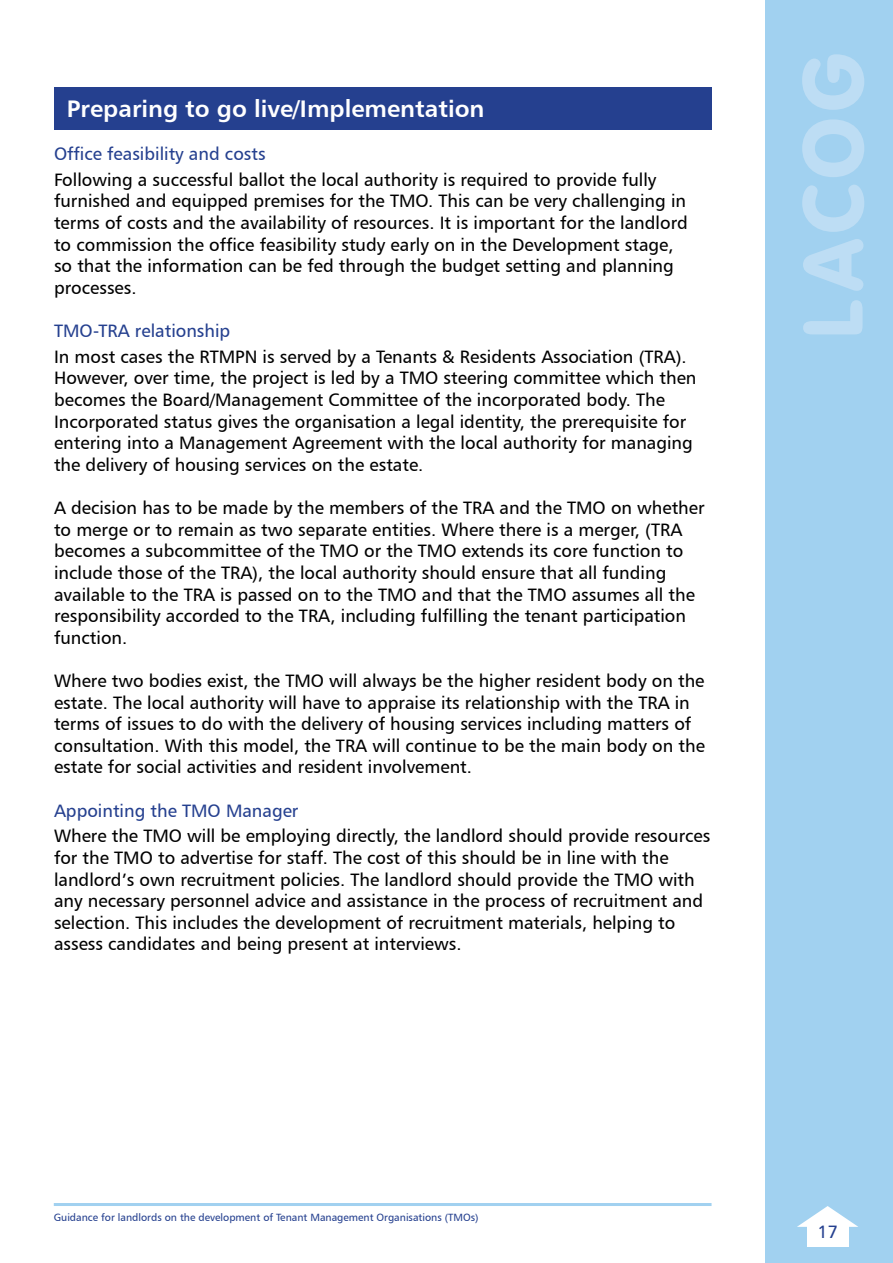
<style>
.page{position:relative;width:893px;height:1263px;background:#fff}
.page>*{position:absolute;margin:0;border:0;box-sizing:border-box;transform-origin:0 0}
.t1{font:82.65px "VAG Rounded BT";color:#bdddf4}
.t2{font:24px "Humanist 777 BT Bold B";color:#fff}
.t3{font:18px/21.6px "Humanist 777 BT Roman B";color:#000}
.t4{font:18px "Humanist 777 BT Roman B";color:#25408f}
.t5{font:10.5px "Humanist 777 BT Roman B";color:#25408f}
</style>
<div class="page">
<div style="left:765px;top:0;width:128px;height:1263px;background:#a1d1f0"></div>
<div style="left:807px;top:1226px;width:41px;height:20px;background:#fff"></div>
<svg style="left:797px;top:1206px;width:61px;height:21px"></svg>
<hr style="left:54px;top:1203px;width:657px;height:3px;background:#a1d1f0">
<div style="left:54px;top:87px;width:658px;height:43px;background:#25408f"></div>
<h2 class="t2" style="left:67px;top:93px;width:419px">Preparing to go live/Implementation</h2>
<p class="t4" style="left:54px;top:142px;width:213px">Office feasibility and costs</p>
<p class="t3" style="left:54px;top:168px;width:635px">Following a successful ballot the local authority is required to provide fully furnished and equipped premises for the TMO. This can be very challenging in terms of costs and the availability of resources. It is important for the landlord to commission the office feasibility study early on in the Development stage, so that the information can be fed through the budget setting and planning processes.</p>
<p class="t4" style="left:54px;top:320px;width:178px">TMO-TRA relationship</p>
<p class="t3" style="left:54px;top:345px;width:644px">In most cases the RTMPN is served by a Tenants &amp; Residents Association (TRA).<br>However, over time, the project is led by a TMO steering committee which then becomes the Board/Management Committee of the incorporated body. The Incorporated status gives the organisation a legal identity, the prerequisite for entering into a Management Agreement with the local authority for managing the delivery of housing services on the estate.</p>
<p class="t3" style="left:54px;top:497px;width:652px">A decision has to be made by the members of the TRA and the TMO on whether to merge or to remain as two separate entities. Where there is a merger, (TRA becomes a subcommittee of the TMO or the TMO extends its core function to include those of the TRA), the local authority should ensure that all funding available to the TRA is passed on to the TMO and that the TMO assumes all the responsibility accorded to the TRA, including fulfilling the tenant participation function.</p>
<p class="t3" style="left:54px;top:669px;width:652px">Where two bodies exist, the TMO will always be the higher resident body on the estate. The local authority will have to appraise its relationship with the TRA in terms of issues to do with the delivery of housing services including matters of consultation. With this model, the TRA will continue to be the main body on the estate for social activities and resident involvement.</p>
<p class="t4" style="left:54px;top:799px;width:246px">Appointing the TMO Manager</p>
<p class="t3" style="left:54px;top:825px;width:658px">Where the TMO will be employing directly, the landlord should provide resources for the TMO to advertise for staff. The cost of this should be in line with the landlord’s own recruitment policies. The landlord should provide the TMO with any necessary personnel advice and assistance in the process of recruitment and selection. This includes the development of recruitment materials, helping to assess candidates and being present at interviews.</p>
<h1 class="t1" style="left:781px;top:340px;width:289px;rotate:-90deg">LACOG</h1>
<p class="t5" style="left:54px;top:1210px;width:426px">Guidance for landlords on the development of Tenant Management Organisations (TMOs)</p>
<p class="t4" style="left:817px;top:1220px;width:22px">17</p>
</div>
